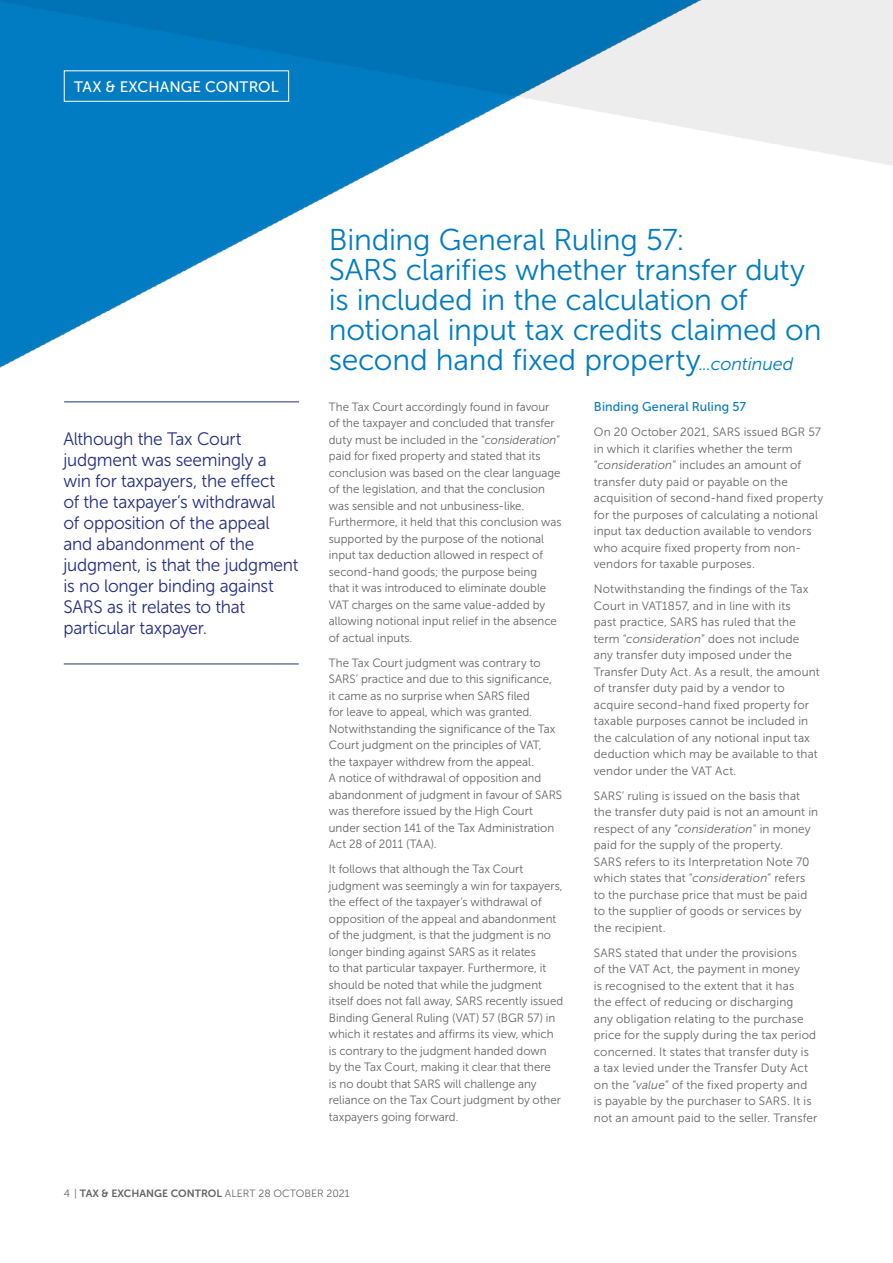
<style>
.page{position:relative;width:893px;height:1263px;background:#fff}
.page>*{position:absolute;margin:0;border:0;box-sizing:border-box;transform-origin:0 0}
.t1{font:30px/30px "Museo Sans 300";letter-spacing:-.01em;color:#007bc2}
.t2{font:18px/21px "Museo Sans 300";letter-spacing:-.015em;color:#232e83;scale:.96 1}
.t3{font:15.15px "Museo Sans 500";letter-spacing:.005em;color:#fff}
.t4{font:12.75px "Museo Sans 500";letter-spacing:.01em;color:#047bc1}
.t5{font:12px/16.5px "Museo Sans 300";letter-spacing:.005em;color:#636466;scale:.96 1}
.t6{font:12px/16.5px "Museo Sans 300";letter-spacing:.005em;color:#636466}
.t7{font:10.5px "Museo Sans 300";color:#636466}
.s1{font-style:italic;font-size:18px}
.s2{font-style:italic}
.s3{font-family:"Museo Sans 700"}
</style>
<div class="page">
<img style="left:0;top:0;width:893px;height:403px">
<hr style="left:64px;top:401px;width:235px;height:1px;background:#232e83">
<hr style="left:64px;top:663px;width:235px;height:1px;background:#232e83">
<div style="left:64px;top:70px;width:225px;height:32px;border:1px solid #fff"></div>
<p class="t3" style="left:74px;top:78px;width:206px">TAX &amp; EXCHANGE CONTROL</p>
<p class="t2" style="left:63px;top:429px;width:246px">Although the Tax Court judgment was seemingly a win for taxpayers, the effect<br>of the taxpayer’s withdrawal<br>of opposition of the appeal and abandonment of the judgment, is that the judgment is no longer binding against<br>SARS as it relates to that particular taxpayer.</p>
<h1 class="t1" style="left:329px;top:225px;width:494px">Binding General Ruling 57:<br>SARS clarifies whether transfer duty is included in the calculation of notional input tax credits claimed on second hand fixed property<span class="s1">...continued</span></h1>
<p class="t5" style="left:329px;top:398px;width:244px">The Tax Court accordingly found in favour of the taxpayer and concluded that transfer duty must be included in the “<span class="s2">consideration</span>” paid for fixed property and stated that its conclusion was based on the clear language of the legislation, and that the conclusion was sensible and not unbusiness-like.<br>Furthermore, it held that this conclusion was supported by the purpose of the notional input tax deduction allowed in respect of second-hand goods; the purpose being<br>that it was introduced to eliminate double VAT charges on the same value-added by allowing notional input relief in the absence of actual inputs.</p>
<p class="t5" style="left:329px;top:654px;width:245px">The Tax Court judgment was contrary to SARS’ practice and due to this significance,<br>it came as no surprise when SARS filed<br>for leave to appeal, which was granted.<br>Notwithstanding the significance of the Tax Court judgment on the principles of VAT,<br>the taxpayer withdrew from the appeal.<br>A notice of withdrawal of opposition and abandonment of judgment in favour of SARS was therefore issued by the High Court under section 141 of the Tax Administration Act 28 of 2011 (TAA).</p>
<p class="t5" style="left:329px;top:861px;width:246px">It follows that although the Tax Court judgment was seemingly a win for taxpayers, the effect of the taxpayer’s withdrawal of opposition of the appeal and abandonment of the judgment, is that the judgment is no longer binding against SARS as it relates<br>to that particular taxpayer. Furthermore, it should be noted that while the judgment itself does not fall away, SARS recently issued Binding General Ruling (VAT) 57 (BGR 57) in which it restates and affirms its view, which is contrary to the judgment handed down<br>by the Tax Court, making it clear that there<br>is no doubt that SARS will challenge any reliance on the Tax Court judgment by other taxpayers going forward.</p>
<p class="t4" style="left:594px;top:400px;width:154px">Binding General Ruling 57</p>
<p class="t6" style="left:594px;top:424px;width:231px">On 20 October 2021, SARS issued BGR 57 in which it clarifies whether the term “<span class="s2">consideration</span>” includes an amount of transfer duty paid or payable on the acquisition of second-hand fixed property for the purposes of calculating a notional input tax deduction available to vendors who acquire fixed property from non&shy;vendors for taxable purposes.</p>
<p class="t6" style="left:594px;top:581px;width:227px">Notwithstanding the findings of the Tax Court in VAT1857, and in line with its<br>past practice, SARS has ruled that the term “<span class="s2">consideration</span>” does not include any transfer duty imposed under the Transfer Duty Act. As a result, the amount of transfer duty paid by a vendor to acquire second-hand fixed property for taxable purposes cannot be included in the calculation of any notional input tax deduction which may be available to that vendor under the VAT Act.</p>
<p class="t6" style="left:594px;top:787px;width:226px">SARS’ ruling is issued on the basis that the transfer duty paid is not an amount in respect of any “<span class="s2">consideration</span>” in money paid for the supply of the property.<br>SARS refers to its Interpretation Note 70 which states that “<span class="s2">consideration</span>” refers to the purchase price that must be paid to the supplier of goods or services by the recipient.</p>
<p class="t6" style="left:594px;top:944px;width:225px">SARS stated that under the provisions<br>of the VAT Act, the payment in money<br>is recognised to the extent that it has<br>the effect of reducing or discharging<br>any obligation relating to the purchase price for the supply during the tax period concerned. It states that transfer duty is a tax levied under the Transfer Duty Act on the “<span class="s2">value</span>” of the fixed property and is payable by the purchaser to SARS. It is not an amount paid to the seller. Transfer</p>
<p class="t7" style="left:64px;top:1188px;width:287px">4 | <span class="s3">TAX &amp; EXCHANGE CONTROL</span> ALERT 28 OCTOBER 2021</p>
</div>
